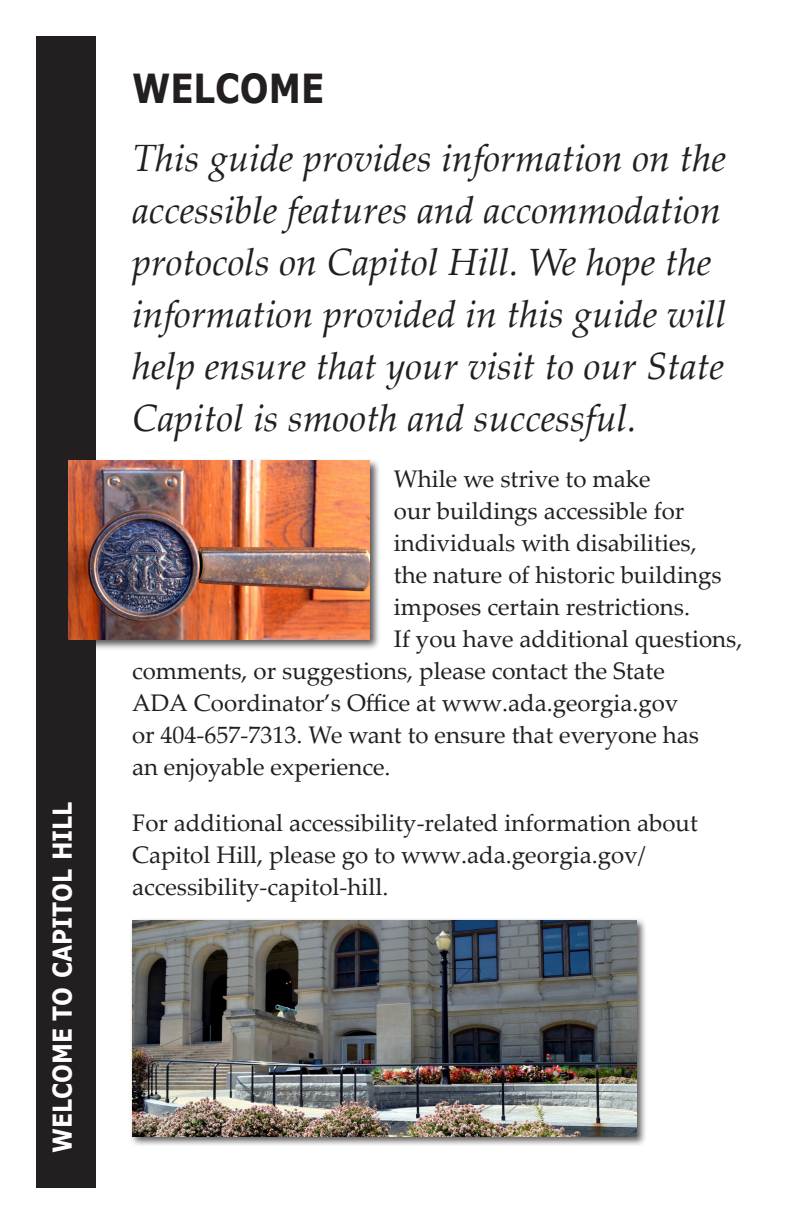
<style>
.page{position:relative;width:792px;height:1224px;background:#fff}
.page>*{position:absolute;margin:0;border:0;box-sizing:border-box;transform-origin:0 0}
.Headline{font:700 40px "Verdana";color:#231f20;scale:.85 1}
.t1{font:italic 38px/52px "Palatino Linotype";color:#231f20}
.Headline-2{font:700 26px "Verdana";color:#fff;scale:.85 1}
.t2{font:24px/32px "Palatino Linotype";color:#231f20}
</style>
<div class="page">
<div style="left:36px;top:36px;width:60px;height:1152px;background:#231f20"></div>
<div style="left:130px;top:918px;width:517px;height:229px;background:#231f20;opacity:.75"></div>
<img style="left:132px;top:920px;width:504px;height:216px">
<div style="left:66px;top:458px;width:315px;height:193px;background:#231f20;opacity:.75"></div>
<img style="left:68px;top:461px;width:302px;height:179px">
<p class="Headline-2" style="left:44px;top:1153px;width:415px;rotate:-90deg">WELCOME TO CAPITOL HILL</p>
<p class="Headline" style="left:132px;top:60px;width:228px">WELCOME</p>
<p class="t1" style="left:132px;top:130px;width:596px">This guide provides information on the accessible features and accommodation protocols on Capitol Hill. We hope the information provided in this guide will help ensure that your visit to our State Capitol is smooth and successful.</p>
<p class="t2" style="left:394px;top:461px;width:258px">While we strive to make</p>
<p class="t2" style="left:394px;top:493px;width:292px">our buildings accessible for</p>
<p class="t2" style="left:394px;top:525px;width:304px">individuals with disabilities,</p>
<p class="t2" style="left:394px;top:557px;width:329px">the nature of historic buildings</p>
<p class="t2" style="left:394px;top:589px;width:298px">imposes certain restrictions.</p>
<p class="t2" style="left:394px;top:621px;width:350px">If you have additional questions,</p>
<p class="t2" style="left:132px;top:653px;width:534px">comments, or suggestions, please contact the State</p>
<p class="t2" style="left:132px;top:685px;width:548px">ADA Coordinator’s Office at www.ada.georgia.gov</p>
<p class="t2" style="left:132px;top:717px;width:568px">or 404-657-7313. We want to ensure that everyone has</p>
<p class="t2" style="left:132px;top:749px;width:260px">an enjoyable experience.</p>
<p class="t2" style="left:132px;top:805px;width:567px">For additional accessibility-related information about<br>Capitol Hill, please go to www.ada.georgia.gov/ accessibility-capitol-hill.</p>
</div>
